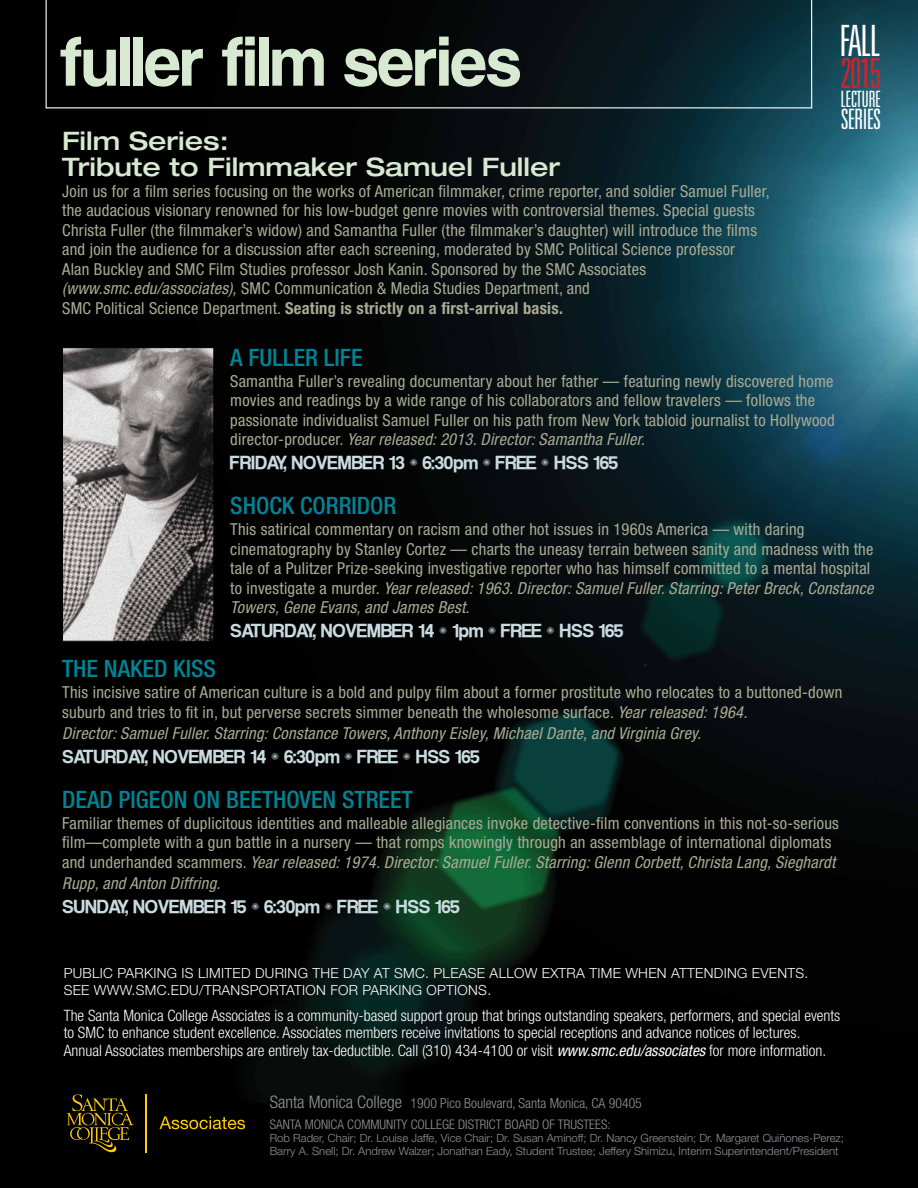
<style>
.page{position:relative;width:918px;height:1188px;background:#fff}
.page>*{position:absolute;margin:0;border:0;box-sizing:border-box;transform-origin:0 0}
.t1{font:67.5px "Coolvetica";color:#d8e9d2}
.t2{font:300 ultra-condensed 43.2px "Univers";color:#fff}
.t3{font:300 ultra-condensed 41.25px "Univers";color:#d2232a}
.t4{font:300 ultra-condensed 28.2px "Univers";letter-spacing:-.03em;color:#fff}
.t5{font:500 expanded 25.5px/25.5px "Helvetica Neue";color:#d8e9d2}
.t6{font:500 condensed 24px "Helvetica Neue";color:#008495}
.t7{font:300 ultra-condensed 22.5px "Univers";letter-spacing:-.03em;color:#fff}
.t8{font:18px "Coolvetica";color:#c9dbe1}
.t9{font:condensed 16.5px/19.5px "Helvetica Neue";letter-spacing:.015em;color:#aaab94}
.t10{font:italic condensed 16.5px "Helvetica Neue";letter-spacing:.015em;color:#aaab94}
.t11{font:300 condensed 15.6px/17.4px "Helvetica Neue";color:#fff}
.t12{font:300 13.95px/17.4px "Helvetica Neue";letter-spacing:.02em;color:#fff}
.t13{font:300 condensed 13.8px "Helvetica Neue";color:#939598}
.t14{font:300 condensed 13.2px "Helvetica Neue";color:#939598}
.t15{font:300 11.4px/13.2px "Helvetica Neue";color:#939598}
.s1{font-style:italic}
.s2{font-weight:700}
.s3{font-weight:400;font-style:italic}
.s4{font-size:17.25px}
</style>
<div class="page">
<img style="left:0;top:0;width:918px;height:1188px">
<svg style="left:46px;top:0;width:766px;height:108px;background:#070f13"></svg>
<img style="left:64px;top:349px;width:148px;height:291px">
<div style="left:62px;top:347px;width:152px;height:295px;border:1px solid #000"></div>
<svg style="left:66px;top:1094px;width:68px;height:58px;background:#2d2301"></svg>
<hr style="left:145px;top:1094px;width:1px;height:58px;background:#ffcb0a">
<svg style="left:160px;top:1116px;width:85px;height:13px"></svg>
<svg style="left:410px;top:459px;width:7px;height:7px"></svg>
<svg style="left:483px;top:459px;width:8px;height:7px"></svg>
<svg style="left:542px;top:459px;width:7px;height:7px"></svg>
<svg style="left:440px;top:627px;width:7px;height:7px"></svg>
<svg style="left:489px;top:627px;width:7px;height:7px"></svg>
<svg style="left:547px;top:627px;width:7px;height:7px"></svg>
<svg style="left:272px;top:752px;width:7px;height:8px"></svg>
<svg style="left:345px;top:752px;width:7px;height:8px"></svg>
<svg style="left:403px;top:752px;width:8px;height:8px"></svg>
<svg style="left:252px;top:902px;width:7px;height:8px"></svg>
<svg style="left:325px;top:902px;width:7px;height:8px"></svg>
<svg style="left:383px;top:902px;width:8px;height:8px"></svg>
<h1 class="t1" style="left:60px;top:26px;width:462px">fuller film series</h1>
<h3 class="t5" style="left:62px;top:128px;width:500px">Film Series:<br>Tribute to Filmmaker Samuel Fuller</h3>
<p class="t9" style="left:62px;top:181px;width:709px">Join us for a film series focusing on the works of American filmmaker, crime reporter, and soldier Samuel Fuller, the audacious visionary renowned for his low-budget genre movies with controversial themes. Special guests Christa Fuller (the filmmaker’s widow) and Samantha Fuller (the filmmaker’s daughter) will introduce the films and join the audience for a discussion after each screening, moderated by SMC Political Science professor<br>Alan Buckley and SMC Film Studies professor Josh Kanin. Sponsored by the SMC Associates <span class="s1">(www.smc.edu/associates),</span> SMC Communication &amp; Media Studies Department, and<br>SMC Political Science Department. <span class="s2">Seating is strictly on a first-arrival basis.</span></p>
<h2 class="t2" style="left:840px;top:18px;width:43px">FALL</h2>
<h3 class="t3" style="left:840px;top:52px;width:42px">2015</h3>
<h3 class="t7" style="left:840px;top:87px;width:42px">LECTURE</h3>
<h3 class="t4" style="left:841px;top:104px;width:42px">SERIES</h3>
<h3 class="t6" style="left:230px;top:343px;width:134px">A FULLER LIFE</h3>
<p class="t9" style="left:230px;top:371px;width:606px">Samantha Fuller’s revealing documentary about her father — featuring newly discovered home movies and readings by a wide range of his collaborators and fellow travelers — follows the passionate individualist Samuel Fuller on his path from New York tabloid journalist to Hollywood director-producer. <span class="s1">Year released: 2013. Director: Samantha Fuller.</span></p>
<p class="t8" style="left:230px;top:454px;width:389px">FRIDAY, NOVEMBER 13 6:30pm FREE HSS 165</p>
<h3 class="t6" style="left:230px;top:492px;width:168px">SHOCK CORRIDOR</h3>
<p class="t9" style="left:230px;top:520px;width:645px">This satirical commentary on racism and other hot issues in 1960s America — with daring cinematography by Stanley Cortez — charts the uneasy terrain between sanity and madness with the tale of a Pulitzer Prize-seeking investigative reporter who has himself committed to a mental hospital to investigate a murder. <span class="s1">Year released: 1963. Director: Samuel Fuller. Starring: Peter Breck, Constance Towers, Gene Evans, and James Best.</span></p>
<p class="t8" style="left:230px;top:622px;width:395px">SATURDAY, NOVEMBER 14 1pm FREE HSS 165</p>
<h3 class="t6" style="left:62px;top:654px;width:155px">THE NAKED KISS</h3>
<p class="t9" style="left:62px;top:682px;width:782px">This incisive satire of American culture is a bold and pulpy film about a former prostitute who relocates to a buttoned-down suburb and tries to fit in, but perverse secrets simmer beneath the wholesome surface. <span class="s1">Year released: 1964.</span></p>
<p class="t10" style="left:62px;top:723px;width:641px">Director: Samuel Fuller. Starring: Constance Towers, Anthony Eisley, Michael Dante, and Virginia Grey.</p>
<p class="t8" style="left:62px;top:747px;width:419px">SATURDAY, NOVEMBER 14 6:30pm FREE HSS 165</p>
<h3 class="t6" style="left:62px;top:785px;width:352px">DEAD PIGEON ON BEETHOVEN STREET</h3>
<p class="t9" style="left:62px;top:813px;width:778px">Familiar themes of duplicitous identities and malleable allegiances invoke detective-film conventions in this not-so-serious film—complete with a gun battle in a nursery — that romps knowingly through an assemblage of international diplomats and underhanded scammers. <span class="s1">Year released: 1974. Director: Samuel Fuller. Starring: Glenn Corbett, Christa Lang, Sieghardt</span></p>
<p class="t10" style="left:62px;top:873px;width:160px">Rupp, and Anton Diffring.</p>
<p class="t8" style="left:62px;top:897px;width:399px">SUNDAY, NOVEMBER 15 6:30pm FREE HSS 165</p>
<p class="t12" style="left:64px;top:964px;width:746px">PUBLIC PARKING IS LIMITED DURING THE DAY AT SMC. PLEASE ALLOW EXTRA TIME WHEN ATTENDING EVENTS.<br>SEE WWW.SMC.EDU/TRANSPORTATION FOR PARKING OPTIONS.</p>
<p class="t11" style="left:64px;top:1007px;width:778px">The Santa Monica College Associates is a community-based support group that brings outstanding speakers, performers, and special events to SMC to enhance student excellence. Associates members receive invitations to special receptions and advance notices of lectures.<br>Annual Associates memberships are entirely tax-deductible. Call (310) 434-4100 or visit <span class="s3">www.smc.edu/associates</span> for more information.</p>
<p class="t13" style="left:270px;top:1095px;width:374px"><span class="s4">Santa Monica College</span> 1900 Pico Boulevard, Santa Monica, CA 90405</p>
<p class="t14" style="left:270px;top:1116px;width:342px">SANTA MONICA COMMUNITY COLLEGE DISTRICT BOARD OF TRUSTEES:</p>
<p class="t15" style="left:270px;top:1131px;width:576px">Rob Rader, Chair; Dr. Louise Jaffe, Vice Chair; Dr. Susan Aminoff; Dr. Nancy Greenstein; Dr. Margaret Quiñones-Perez;<br>Barry A. Snell; Dr. Andrew Walzer; Jonathan Eady, Student Trustee; Jeffery Shimizu, Interim Superintendent/President</p>
</div>
